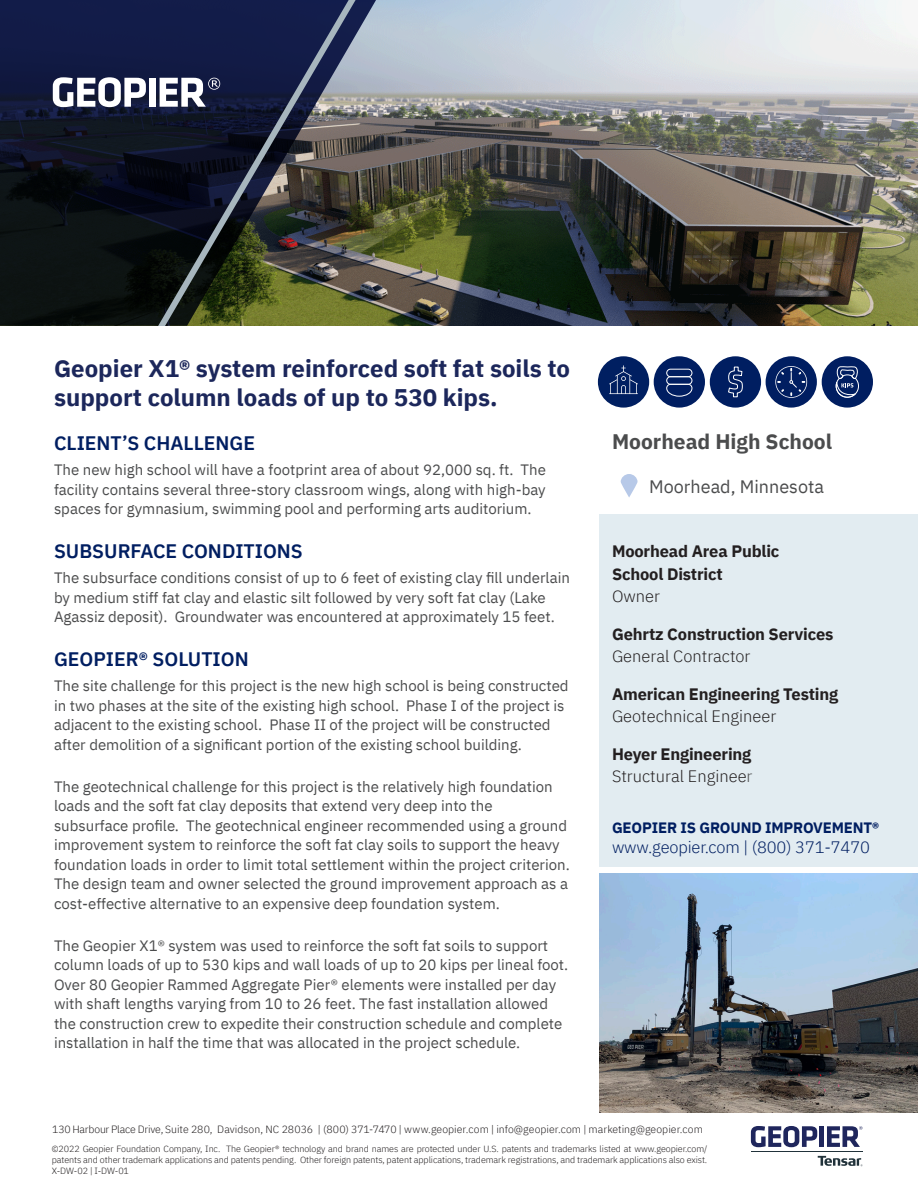
<style>
.page{position:relative;width:918px;height:1188px;background:#fff}
.page>*{position:absolute;margin:0;border:0;box-sizing:border-box;transform-origin:0 0}
.t1{font:700 24px/28.8px "IBM Plex Sans";color:#1c275b}
.t2{font:700 21px "IBM Plex Sans";color:#4b4c4d}
.t3{font:600 19.5px "IBM Plex Sans";color:#001e61}
.t4{font:18px "IBM Plex Sans";color:#4b4c4d}
.t5{font:700 16.5px "IBM Plex Sans";letter-spacing:-.01em;color:#231f20}
.t6{font:300 16.5px "IBM Plex Sans";color:#231f20}
.t7{font:300 16.5px "IBM Plex Sans";letter-spacing:-.01em;color:#001e61}
.body{font:15px/19.5px "IBM Plex Sans";color:#4b4c4d}
.t8{font:700 15px "IBM Plex Sans";letter-spacing:-.01em;color:#001e61}
.t9{font:300 10.5px "IBM Plex Sans";color:#231f20}
.t10{font:300 9px/10.8px "IBM Plex Sans";letter-spacing:-.01em;color:#231f20}
.s1{color:#4b4c4d}
</style>
<div class="page">
<div style="left:599px;top:514px;width:319px;height:353px;background:#e2ecf1"></div>
<img style="left:380px;top:0;width:538px;height:326px">
<svg style="left:621px;top:474px;width:17px;height:24px"></svg>
<hr style="left:751px;top:1151px;width:111px;height:1px;background:#21323a">
<svg style="left:818px;top:1156px;width:44px;height:10px"></svg>
<svg style="left:751px;top:1126px;width:66px;height:21px"></svg>
<div style="left:819px;top:1126px;width:5px;height:21px;background:#1f265c"></div>
<svg style="left:827px;top:1126px;width:35px;height:21px"></svg>
<div style="left:598px;top:356px;width:51px;height:52px;background:#001f61;border-radius:50%"></div>
<svg style="left:609px;top:365px;width:29px;height:29px"></svg>
<div style="left:654px;top:356px;width:51px;height:52px;background:#001e61;border-radius:50%"></div>
<div style="left:666px;top:376px;width:26px;height:9px;border:1px solid #fff;border-radius:4px"></div>
<div style="left:666px;top:369px;width:26px;height:8px;border:1px solid #fff;border-radius:4px"></div>
<svg style="left:666px;top:384px;width:27px;height:13px"></svg>
<div style="left:766px;top:356px;width:51px;height:52px;background:#001e61;border-radius:50%"></div>
<svg style="left:775px;top:366px;width:32px;height:32px"></svg>
<div style="left:710px;top:356px;width:51px;height:52px;background:#001e61;border-radius:50%"></div>
<svg style="left:728px;top:366px;width:15px;height:32px"></svg>
<div style="left:822px;top:356px;width:51px;height:52px;background:#001e61;border-radius:50%"></div>
<svg style="left:835px;top:366px;width:24px;height:32px"></svg>
<svg style="left:0;top:0;width:95px;height:326px;background:#0e1424"></svg>
<svg style="left:53px;top:77px;width:42px;height:30px"></svg>
<svg style="left:95px;top:0;width:285px;height:326px;background:#32373f"></svg>
<img style="left:599px;top:873px;width:319px;height:239px">
<h1 class="t1" style="left:54px;top:352px;width:518px">Geopier X1® system reinforced soft fat soils to support column loads of up to 530 kips.</h1>
<h2 class="t3" style="left:54px;top:427px;width:203px">CLIENT’S CHALLENGE</h2>
<p class="body" style="left:54px;top:459px;width:493px;text-align:justify">The new high school will have a footprint area of about 92,000 sq. ft. The facility contains several three-story classroom wings, along with high-bay spaces for gymnasium, swimming pool and performing arts auditorium.</p>
<h2 class="t3" style="left:54px;top:535px;width:250px">SUBSURFACE CONDITIONS</h2>
<p class="body" style="left:54px;top:567px;width:518px">The subsurface conditions consist of up to 6 feet of existing clay fill underlain by medium stiff fat clay and elastic silt followed by very soft fat clay (Lake<br>Agassiz deposit). Groundwater was encountered at approximately 15 feet.</p>
<h2 class="t3" style="left:54px;top:643px;width:196px">GEOPIER® SOLUTION</h2>
<p class="body" style="left:54px;top:675px;width:516px">The site challenge for this project is the new high school is being constructed in two phases at the site of the existing high school. Phase I of the project is adjacent to the existing school. Phase II of the project will be constructed after demolition of a significant portion of the existing school building.</p>
<p class="body" style="left:54px;top:775px;width:517px">The geotechnical challenge for this project is the relatively high foundation loads and the soft fat clay deposits that extend very deep into the subsurface profile. The geotechnical engineer recommended using a ground improvement system to reinforce the soft fat clay soils to support the heavy foundation loads in order to limit total settlement within the project criterion.<br>The design team and owner selected the ground improvement approach as a cost-effective alternative to an expensive deep foundation system.</p>
<p class="body" style="left:54px;top:934px;width:516px">The Geopier X1® system was used to reinforce the soft fat soils to support column loads of up to 530 kips and wall loads of up to 20 kips per lineal foot.<br>Over 80 Geopier Rammed Aggregate Pier® elements were installed per day with shaft lengths varying from 10 to 26 feet. The fast installation allowed the construction crew to expedite their construction schedule and complete installation in half the time that was allocated in the project schedule.</p>
<p class="t2" style="left:612px;top:425px;width:222px">Moorhead High School</p>
<p class="t4" style="left:649px;top:473px;width:176px">Moorhead, Minnesota</p>
<p class="t5" style="left:612px;top:538px;width:169px">Moorhead Area Public</p>
<p class="t5" style="left:612px;top:561px;width:112px">School District</p>
<p class="t6" style="left:612px;top:584px;width:50px">Owner</p>
<p class="t5" style="left:612px;top:621px;width:223px">Gehrtz Construction Services</p>
<p class="t6" style="left:612px;top:644px;width:140px">General Contractor</p>
<p class="t5" style="left:612px;top:681px;width:228px">American Engineering Testing</p>
<p class="t6" style="left:612px;top:704px;width:166px">Geotechnical Engineer</p>
<p class="t5" style="left:612px;top:741px;width:141px">Heyer Engineering</p>
<p class="t6" style="left:612px;top:764px;width:142px">Structural Enginee<span class="s1">r</span></p>
<p class="t8" style="left:612px;top:816px;width:269px">GEOPIER IS GROUND IMPROVEMENT®</p>
<p class="t7" style="left:612px;top:835px;width:260px">www.geopier.com | (800) 371-7470</p>
<p class="t9" style="left:52px;top:1122px;width:652px">130 Harbour Place Drive, Suite 280, Davidson, NC 28036 | (800) 371-7470 | www.geopier.com | info@geopier.com | marketing@geopier.com</p>
<p class="t10" style="left:52px;top:1143px;width:657px">©2022 Geopier Foundation Company, Inc. The Geopier® technology and brand names are protected under U.S. patents and trademarks listed at www.geopier.com/ patents and other trademark applications and patents pending. Other foreign patents, patent applications, trademark registrations, and trademark applications also exist.</p>
<p class="t10" style="left:52px;top:1165px;width:79px">X-DW-02 | I-DW-01</p>
</div>
